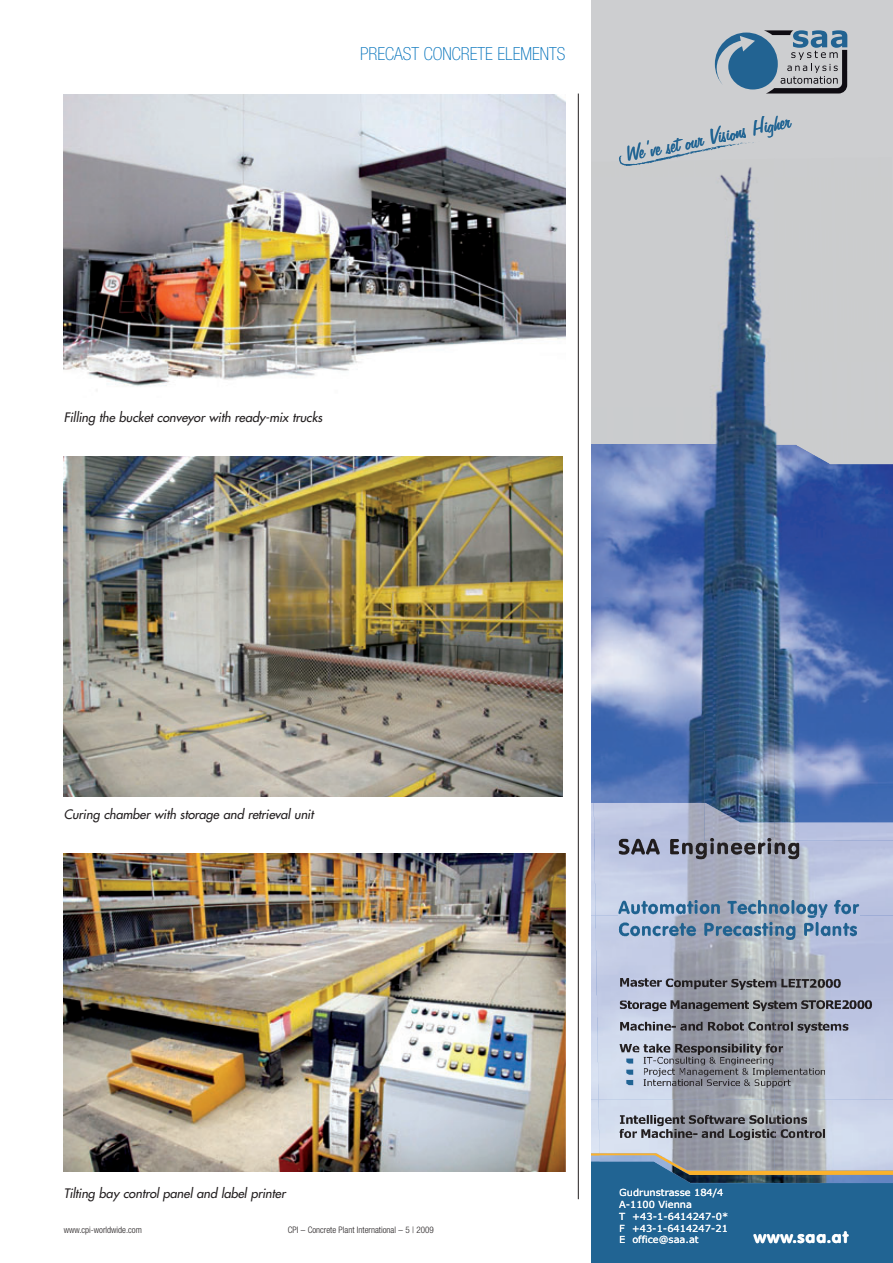
<style>
.page{position:relative;width:893px;height:1263px;background:#fff}
.page>*{position:absolute;margin:0;border:0;box-sizing:border-box;transform-origin:0 0}
.t1{font:25.05px "Freehand 575 BT Regular B+T42+OPSXDL";color:#216493}
.t2{font:100 condensed 18px "Helvetica Neue";color:#0372bb}
.t3{font:16.65px "VAG Rounded BT Regular+T42+GRUMCD";letter-spacing:.05em;color:#fff}
.t4{font:italic 12.75px "Futura";color:#231f20}
.t5{font:9.75px "Verdana+T42+MUAPXY";color:#fff}
.t6{font:300 condensed 9px "Helvetica Neue";color:#231f20}
</style>
<div class="page">
<img style="left:64px;top:94px;width:502px;height:297px">
<img style="left:64px;top:853px;width:502px;height:319px">
<img style="left:64px;top:456px;width:498px;height:341px">
<div style="left:591px;top:0;width:302px;height:592px;background:#cdced0"></div>
<img style="left:591px;top:731px;width:183px;height:332px">
<div style="left:591px;top:1153px;width:302px;height:110px;background:#216493"></div>
<svg style="left:619px;top:142px;width:135px;height:17px"></svg>
<svg style="left:626px;top:1058px;width:7px;height:5px"></svg>
<img style="left:591px;top:159px;width:183px;height:572px">
<svg style="left:715px;top:30px;width:133px;height:64px"></svg>
<svg style="left:591px;top:404px;width:183px;height:60px"></svg>
<img style="left:774px;top:431px;width:22px;height:14px">
<img style="left:774px;top:445px;width:119px;height:254px">
<img style="left:705px;top:699px;width:188px;height:123px">
<img style="left:591px;top:803px;width:3px;height:112px">
<img style="left:593px;top:731px;width:112px;height:72px">
<img style="left:594px;top:803px;width:180px;height:112px">
<svg style="left:758px;top:838px;width:16px;height:16px"></svg>
<img style="left:774px;top:822px;width:119px;height:93px">
<img style="left:775px;top:911px;width:81px;height:4px">
<img style="left:591px;top:915px;width:7px;height:185px">
<img style="left:643px;top:1056px;width:119px;height:7px">
<img style="left:720px;top:1061px;width:42px;height:2px">
<img style="left:643px;top:1062px;width:73px;height:1px">
<img style="left:648px;top:1043px;width:115px;height:12px">
<img style="left:649px;top:1051px;width:105px;height:4px">
<img style="left:619px;top:1044px;width:29px;height:8px">
<img style="left:620px;top:1047px;width:28px;height:5px">
<img style="left:620px;top:1021px;width:143px;height:10px">
<img style="left:620px;top:1029px;width:118px;height:2px">
<img style="left:640px;top:1000px;width:134px;height:11px">
<img style="left:640px;top:1008px;width:133px;height:3px">
<svg style="left:620px;top:1000px;width:19px;height:9px"></svg>
<img style="left:682px;top:979px;width:92px;height:11px">
<img style="left:715px;top:985px;width:57px;height:5px">
<img style="left:682px;top:981px;width:32px;height:8px">
<img style="left:620px;top:978px;width:61px;height:3px">
<img style="left:620px;top:981px;width:61px;height:6px">
<img style="left:619px;top:922px;width:155px;height:18px">
<img style="left:620px;top:934px;width:152px;height:2px">
<img style="left:598px;top:1063px;width:176px;height:107px">
<svg style="left:763px;top:1043px;width:11px;height:22px"></svg>
<svg style="left:764px;top:1022px;width:10px;height:9px"></svg>
<img style="left:774px;top:915px;width:119px;height:255px">
<img style="left:599px;top:1155px;width:175px;height:28px">
<img style="left:591px;top:1100px;width:8px;height:53px">
<img style="left:743px;top:1129px;width:23px;height:4px">
<img style="left:743px;top:1133px;width:23px;height:7px">
<img style="left:632px;top:1129px;width:111px;height:9px">
<img style="left:632px;top:1136px;width:110px;height:2px">
<svg style="left:619px;top:1129px;width:12px;height:9px"></svg>
<svg style="left:766px;top:1115px;width:8px;height:23px"></svg>
<img style="left:704px;top:1115px;width:60px;height:9px">
<img style="left:705px;top:1121px;width:59px;height:3px">
<img style="left:620px;top:1115px;width:84px;height:7px">
<img style="left:620px;top:1122px;width:84px;height:4px">
<img style="left:774px;top:1175px;width:119px;height:8px">
<img style="left:810px;top:1129px;width:15px;height:9px">
<svg style="left:797px;top:1129px;width:12px;height:9px"></svg>
<img style="left:774px;top:1129px;width:21px;height:9px">
<img style="left:793px;top:1117px;width:14px;height:7px">
<img style="left:774px;top:1115px;width:18px;height:9px">
<hr style="left:578px;top:94px;width:1px;height:1105px;background:#231f20">
<h2 class="t2" style="left:360px;top:47px;width:207px">PRECAST CONCRETE ELEMENTS</h2>
<h1 class="t1" style="left:623px;top:139px;width:169px;rotate:-12deg">We’ve set our Visions Higher</h1>
<p class="t4" style="left:64px;top:411px;width:263px">Filling the bucket conveyor with ready -mix trucks</p>
<p class="t4" style="left:64px;top:807px;width:254px">Curing chamber with storage and retrieval unit</p>
<p class="t4" style="left:64px;top:1187px;width:225px">Tilting bay control panel and label printer</p>
<p class="t6" style="left:64px;top:1226px;width:80px">www.cpi-worldwide.com</p>
<p class="t6" style="left:288px;top:1226px;width:147px">CPI – Concrete Plant International – 5 | 2009</p>
<p class="t5" style="left:619px;top:1189px;width:106px">Gudrunstrasse 184/4</p>
<p class="t5" style="left:619px;top:1200px;width:74px">A-1100 Vienna</p>
<p class="t5" style="left:619px;top:1212px;width:111px">T +43-1-6414247-0*</p>
<p class="t5" style="left:619px;top:1224px;width:110px">F +43-1-6414247-21</p>
<p class="t5" style="left:619px;top:1236px;width:81px">E office@saa.at</p>
<h3 class="t3" style="left:754px;top:1227px;width:96px">www.saa.at</h3>
</div>
